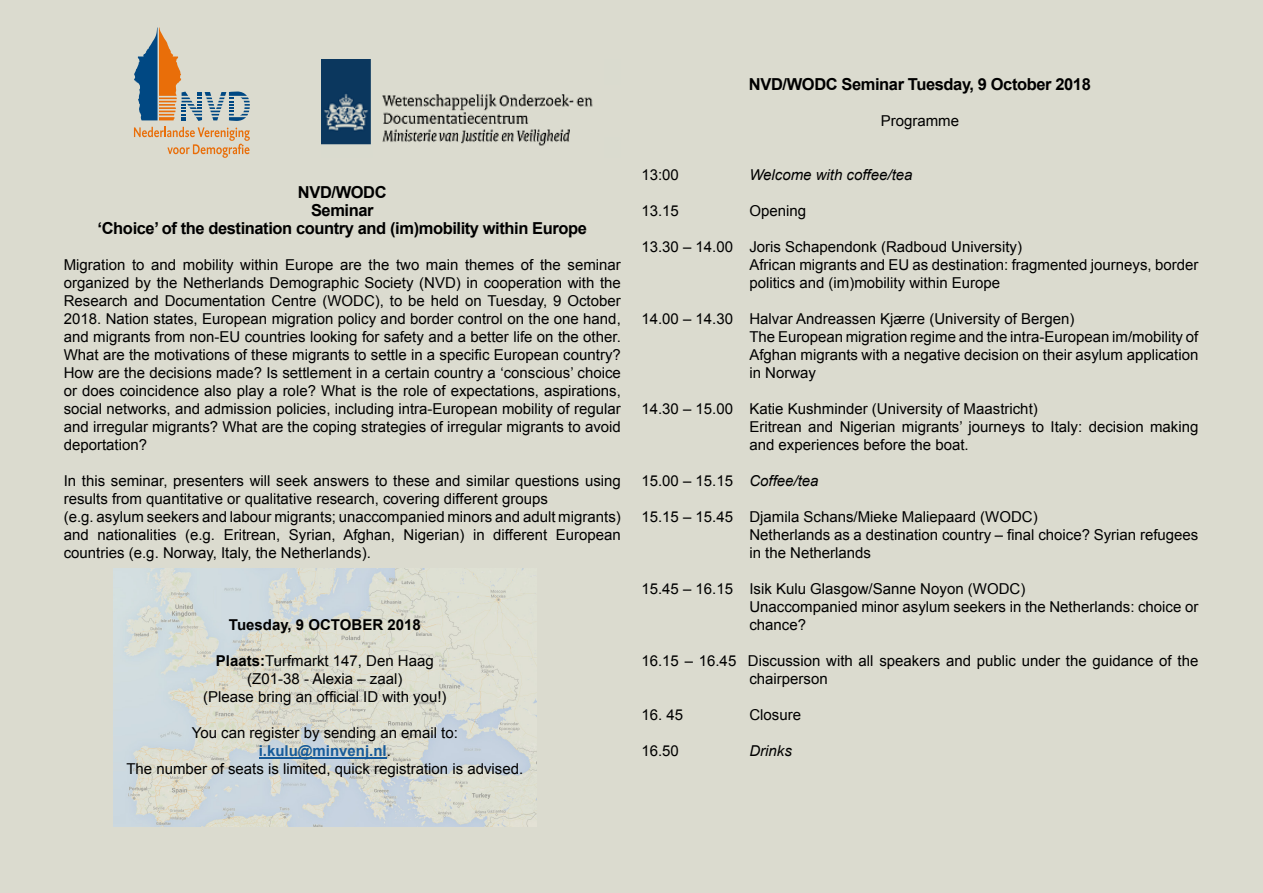
<style>
.page{position:relative;width:1263px;height:893px;background:#dbdbcf}
.page>*{position:absolute;margin:0;border:0;box-sizing:border-box;transform-origin:0 0}
.t1{font:700 16.5px/18px "Arial";letter-spacing:-.025em;color:#000;text-align:center}
.t2{font:15px/18px "Arial";color:#000}
.t3{font:italic 15px "Arial";color:#000}
.t4{font:700 15px "Arial";color:#000}
.s1{font-weight:700}
.s2{font-weight:700;color:#165b9a}
.s3{font-style:italic}
</style>
<div class="page">
<svg style="left:134px;top:127px;width:116px;height:31px"></svg>
<svg style="left:134px;top:28px;width:116px;height:93px"></svg>
<img style="left:322px;top:59px;width:271px;height:87px">
<img style="left:113px;top:569px;width:423px;height:258px">
<hr style="left:259px;top:757px;width:128px;height:1px;background:#165b9a">
<p class="t1" style="left:98px;top:184px;width:491px">NVD/WODC<br>Seminar<br>‘Choice’ of the destination country and (im)mobility within Europe</p>
<p class="t2" style="left:64px;top:256px;width:559px;text-align:justify">Migration to and mobility within Europe are the two main themes of the seminar organized by the Netherlands Demographic Society (NVD) in cooperation with the Research and Documentation Centre (WODC), to be held on Tuesday, 9 October 2018. Nation states, European migration policy and border control on the one hand, and migrants from non-EU countries looking for safety and a better life on the other.<br>What are the motivations of these migrants to settle in a specific European country?<br>How are the decisions made? Is settlement in a certain country a ‘conscious’ choice or does coincidence also play a role? What is the role of expectations, aspirations, social networks, and admission policies, including intra-European mobility of regular and irregular migrants? What are the coping strategies of irregular migrants to avoid deportation?</p>
<p class="t2" style="left:64px;top:472px;width:558px">In this seminar, presenters will seek answers to these and similar questions using results from quantitative or qualitative research, covering different groups<br>(e.g. asylum seekers and labour migrants; unaccompanied minors and adult migrants) and nationalities (e.g. Eritrean, Syrian, Afghan, Nigerian) in different European countries (e.g. Norway, Italy, the Netherlands).</p>
<p class="t4" style="left:229px;top:615px;width:193px">Tuesday, 9 OCTOBER 2018</p>
<p class="t2" style="left:203px;top:652px;width:245px;text-align:center"><span class="s1">Plaats:</span>Turfmarkt 147, Den Haag (Z01-38 - Alexia – zaal)<br>(Please bring an official ID with you!)</p>
<p class="t2" style="left:126px;top:724px;width:398px;text-align:center">You can register by sending an email to: <span class="s2">i.kulu@minvenj.nl</span>.<br>The number of seats is limited, quick registration is advised.</p>
<p class="t1" style="left:749px;top:76px;width:343px">NVD/WODC Seminar Tuesday, 9 October 2018</p>
<p class="t2" style="left:881px;top:112px;width:80px">Programme</p>
<p class="t2" style="left:641px;top:166px;width:39px">13:00</p>
<p class="t3" style="left:749px;top:165px;width:165px">Welcome with coffee/tea</p>
<p class="t2" style="left:641px;top:202px;width:39px">13.15</p>
<p class="t2" style="left:749px;top:202px;width:58px">Opening</p>
<p class="t2" style="left:749px;top:238px;width:450px;text-indent:-108px">13.30 – 14.00 Joris Schapendonk (Radboud University)<br>African migrants and EU as destination: fragmented journeys, border politics and (im)mobility within Europe</p>
<p class="t2" style="left:749px;top:310px;width:450px;text-indent:-108px">14.00 – 14.30 Halvar Andreassen Kjærre (University of Bergen)<br>The European migration regime and the intra-European im/mobility of Afghan migrants with a negative decision on their asylum application in Norway</p>
<p class="t2" style="left:749px;top:400px;width:450px;text-indent:-108px">14.30 – 15.00 Katie Kushminder (University of Maastricht)<br>Eritrean and Nigerian migrants’ journeys to Italy: decision making and experiences before the boat.</p>
<p class="t2" style="left:641px;top:472px;width:179px">15.00 – 15.15 <span class="s3">Coffee/tea</span></p>
<p class="t2" style="left:749px;top:508px;width:450px;text-indent:-108px">15.15 – 15.45 Djamila Schans/Mieke Maliepaard (WODC)<br>Netherlands as a destination country – final choice? Syrian refugees in the Netherlands</p>
<p class="t2" style="left:749px;top:580px;width:450px;text-indent:-108px">15.45 – 16.15 Isik Kulu Glasgow/Sanne Noyon (WODC)<br>Unaccompanied minor asylum seekers in the Netherlands: choice or chance?</p>
<p class="t2" style="left:749px;top:652px;width:450px;text-indent:-108px">16.15 – 16.45 Discussion with all speakers and public under the guidance of the chairperson</p>
<p class="t2" style="left:641px;top:706px;width:43px">16. 45</p>
<p class="t2" style="left:749px;top:706px;width:53px">Closure</p>
<p class="t2" style="left:641px;top:742px;width:39px">16.50</p>
<p class="t3" style="left:749px;top:741px;width:44px">Drinks</p>
</div>
